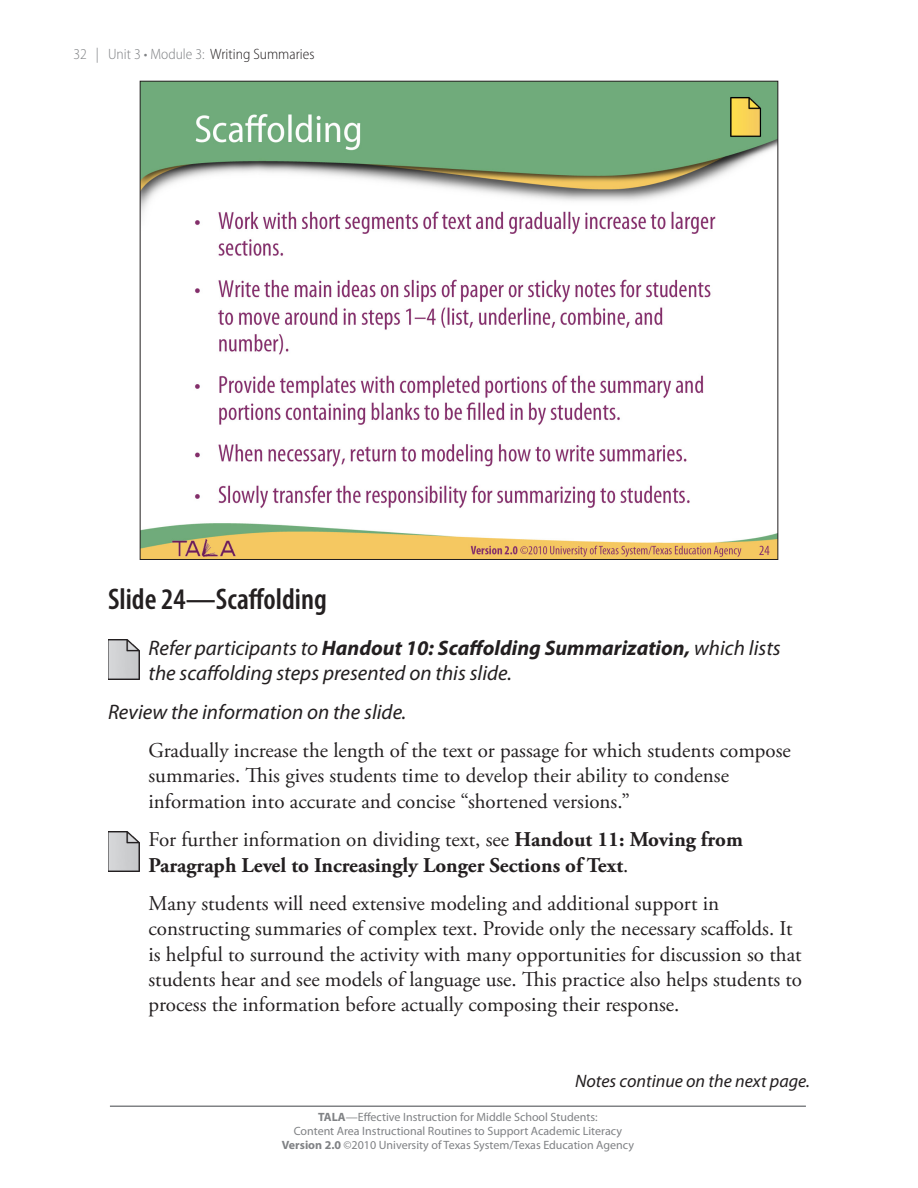
<style>
.page{position:relative;width:918px;height:1188px;background:#fff}
.page>*{position:absolute;margin:0;border:0;box-sizing:border-box;transform-origin:0 0}
.Slide_Name{font:600 condensed 30px "Myriad Pro";color:#231f20}
.Text{font:21px/25.2px "Adobe Garamond Pro";color:#231f20}
.Text_Handout{font:700 21px/25.2px "Adobe Garamond Pro";color:#231f20}
.Directive_Handout{font:italic 21px/25.2px "Myriad Pro";color:#231f20}
.Directive{font:italic 21px "Myriad Pro";color:#231f20}
.Notes_Continue{font:italic 18px "Myriad Pro";color:#231f20}
.t1{font:300 semi-condensed 15px "Myriad Pro";color:#808285}
.t2{font:12px/14.4px "Myriad Pro";color:#808285;text-align:center}
.s1{color:#231f20}
.s2{font-weight:700}
.s3{font-weight:400}
</style>
<div class="page">
<hr style="left:110px;top:1106px;width:696px;height:1px;background:#808285">
<img style="left:142px;top:83px;width:634px;height:475px">
<img style="left:108px;top:640px;width:31px;height:40px">
<img style="left:108px;top:831px;width:31px;height:41px">
<p class="t1" style="left:74px;top:46px;width:242px">32 | Unit 3 • Module 3: <span class="s1">Writing Summaries</span></p>
<p class="Slide_Name" style="left:108px;top:583px;width:220px">Slide 24—Scaffolding</p>
<p class="Directive_Handout" style="left:148px;top:635px;width:634px">Refer participants to <span class="s2">Handout 10: Scaffolding Summarization,</span> which lists the scaffolding steps presented on this slide.</p>
<p class="Directive" style="left:108px;top:700px;width:300px">Review the information on the slide.</p>
<p class="Text" style="left:148px;top:739px;width:644px">Gradually increase the length of the text or passage for which students compose summaries. This gives students time to develop their ability to condense information into accurate and concise “shortened versions.”</p>
<p class="Text_Handout" style="left:148px;top:827px;width:596px"><span class="s3">For further information on dividing text, see</span> Handout 11: Moving from<br>Paragraph Level to Increasingly Longer Sections of Text<span class="s3">.</span></p>
<p class="Text" style="left:148px;top:892px;width:655px">Many students will need extensive modeling and additional support in constructing summaries of complex text. Provide only the necessary scaffolds. It is helpful to surround the activity with many opportunities for discussion so that students hear and see models of language use. This practice also helps students to process the information before actually composing their response.</p>
<p class="Notes_Continue" style="left:575px;top:1071px;width:236px">Notes continue on the next page.</p>
<p class="t2" style="left:282px;top:1110px;width:354px"><span class="s2">TALA</span>—Effective Instruction for Middle School Students:<br>Content Area Instructional Routines to Support Academic Literacy<br><span class="s2">Version 2.0</span> ©2010 University of Texas System/Texas Education Agency</p>
</div>
